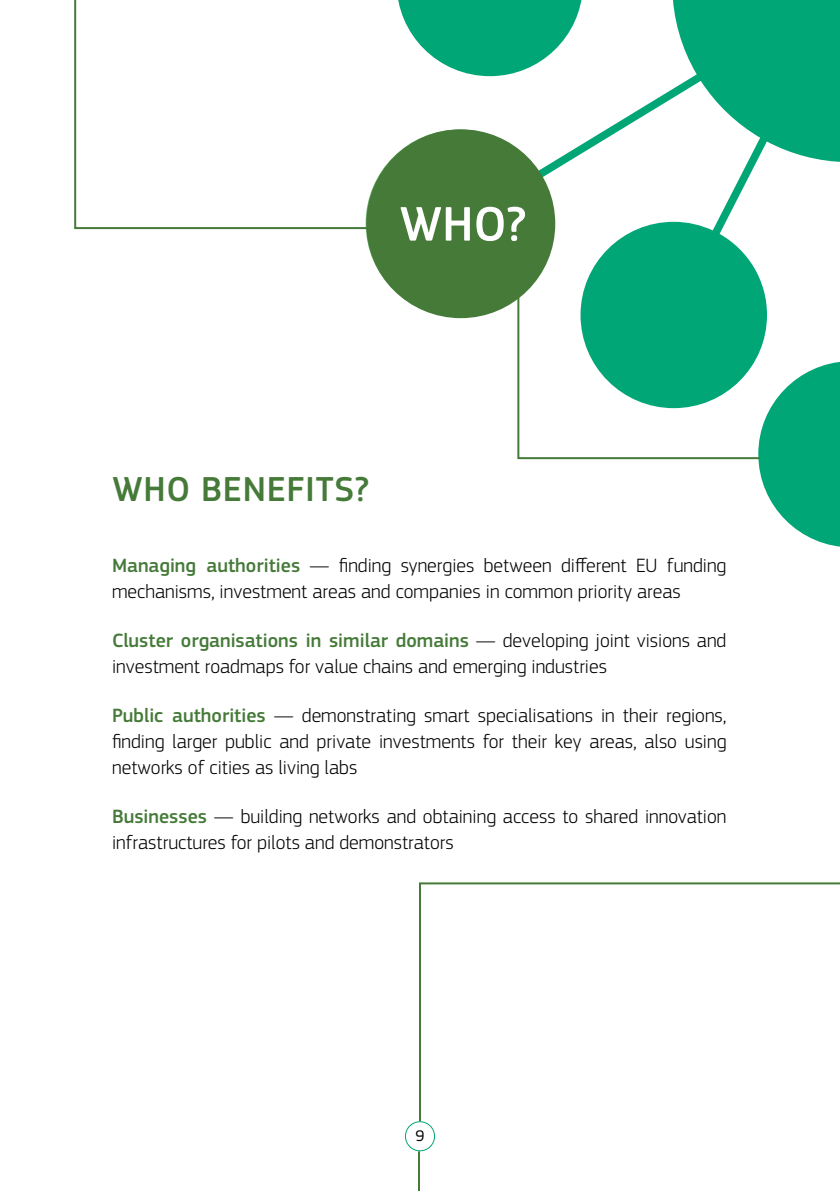
<style>
.page{position:relative;width:840px;height:1191px;background:#fff}
.page>*{position:absolute;margin:0;border:0;box-sizing:border-box;transform-origin:0 0}
.t1{font:500 50.4px "EC Square Sans Pro";color:#fff}
.t2{font:500 36px "EC Square Sans Pro";letter-spacing:.02em;color:#457a39}
.t3{font:300 20px/26px "EC Square Sans Pro";color:#000}
.t4{font:16px "EC Square Sans Pro";color:#000}
.s1{font-weight:500;color:#457a39}
</style>
<div class="page">
<div style="left:404px;top:1121px;width:31px;height:30px;border:1px solid #00a676;border-radius:50%"></div>
<svg style="left:758px;top:335px;width:81px;height:212px;fill:#00a676"></svg>
<svg style="left:760px;top:0;width:79px;height:335px"></svg>
<svg style="left:74px;top:0;width:686px;height:460px"></svg>
<svg style="left:418px;top:882px;width:421px;height:241px"></svg>
<hr style="left:418px;top:1151px;width:2px;height:40px;background:#457a39">
<h1 class="t1" style="left:399px;top:195px;width:128px">WHO?</h1>
<h2 class="t2" style="left:112px;top:468px;width:258px">WHO BENEFITS?</h2>
<p class="t3" style="left:112px;top:552px;width:615px"><span class="s1">Managing authorities</span> — finding synergies between different EU funding mechanisms, investment areas and companies in common priority areas</p>
<p class="t3" style="left:112px;top:627px;width:615px"><span class="s1">Cluster organisations in similar domains</span> — developing joint visions and investment roadmaps for value chains and emerging industries</p>
<p class="t3" style="left:112px;top:702px;width:615px;text-align:justify"><span class="s1">Public authorities</span> — demonstrating smart specialisations in their regions, finding larger public and private investments for their key areas, also using networks of cities as living labs</p>
<p class="t3" style="left:112px;top:803px;width:615px"><span class="s1">Businesses</span> — building networks and obtaining access to shared innovation infrastructures for pilots and demonstrators</p>
<p class="t4" style="left:415px;top:1126px;width:10px">9</p>
</div>
